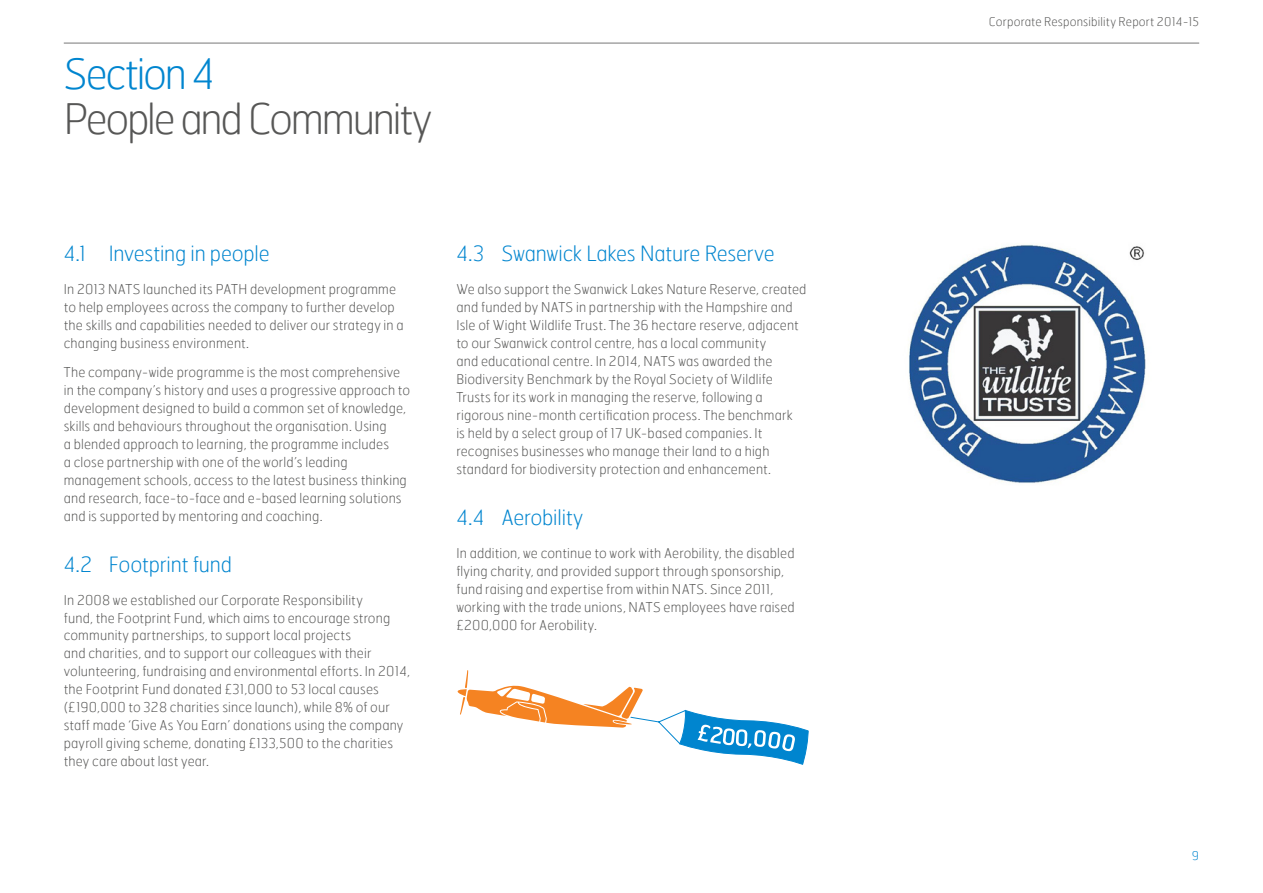
<style>
.page{position:relative;width:1263px;height:893px;background:#fff}
.page>*{position:absolute;margin:0;border:0;box-sizing:border-box;transform-origin:0 0}
.t1{font:100 42px "Hermes";letter-spacing:-.055em;color:#575756}
.t2{font:100 42px "Hermes";letter-spacing:-.055em;color:#0085cf}
.t3{font:100 21px "Hermes";letter-spacing:-.01em;color:#0085cf}
.t4{font:100 13.5px/18px "Hermes";letter-spacing:.01em;color:#575756}
.t5{font:100 12px "Hermes";letter-spacing:.015em;color:#575756}
.t6{font:100 12px "Hermes";color:#0085cf}
</style>
<div class="page">
<hr style="left:64px;top:43px;width:1135px;height:1px;background:#878787">
<img style="left:909px;top:245px;width:237px;height:238px">
<svg style="left:457px;top:670px;width:352px;height:95px"></svg>
<h1 class="t2" style="left:64px;top:47px;width:153px">Section 4</h1>
<h1 class="t1" style="left:64px;top:92px;width:370px">People and Community</h1>
<h2 class="t3" style="left:64px;top:240px;width:207px">4.1 Investing in people</h2>
<p class="t4" style="left:64px;top:280px;width:341px">In 2013 NATS launched its PATH development programme to help employees across the company to further develop the skills and capabilities needed to deliver our strategy in a changing business environment.</p>
<p class="t4" style="left:64px;top:363px;width:348px">The company-wide programme is the most comprehensive in the company’s history and uses a progressive approach to development designed to build a common set of knowledge, skills and behaviours throughout the organisation. Using<br>a blended approach to learning, the programme includes<br>a close partnership with one of the world’s leading management schools, access to the latest business thinking and research, face-to-face and e-based learning solutions and is supported by mentoring and coaching.</p>
<h2 class="t3" style="left:64px;top:551px;width:170px">4.2 Footprint fund</h2>
<p class="t4" style="left:64px;top:590px;width:347px">In 2008 we established our Corporate Responsibility<br>fund, the Footprint Fund, which aims to encourage strong community partnerships, to support local projects<br>and charities, and to support our colleagues with their volunteering, fundraising and environmental efforts. In 2014, the Footprint Fund donated £31,000 to 53 local causes (£190,000 to 328 charities since launch), while 8% of our staff made ‘Give As You Earn’ donations using the company payroll giving scheme, donating £133,500 to the charities they care about last year.</p>
<h2 class="t3" style="left:456px;top:240px;width:320px">4.3 Swanwick Lakes Nature Reserve</h2>
<p class="t4" style="left:456px;top:280px;width:352px">We also support the Swanwick Lakes Nature Reserve, created and funded by NATS in partnership with the Hampshire and Isle of Wight Wildlife Trust. The 36 hectare reserve, adjacent to our Swanwick control centre, has a local community<br>and educational centre. In 2014, NATS was awarded the Biodiversity Benchmark by the Royal Society of Wildlife Trusts for its work in managing the reserve, following a rigorous nine-month certification process. The benchmark<br>is held by a select group of 17 UK-based companies. It recognises businesses who manage their land to a high standard for biodiversity protection and enhancement.</p>
<h2 class="t3" style="left:456px;top:504px;width:128px">4.4 Aerobility</h2>
<p class="t4" style="left:456px;top:544px;width:340px">In addition, we continue to work with Aerobility, the disabled flying charity, and provided support through sponsorship, fund raising and expertise from within NATS. Since 2011, working with the trade unions, NATS employees have raised £200,000 for Aerobility.</p>
<p class="t5" style="left:989px;top:14px;width:212px">Corporate Responsibility Report 2014-15</p>
<p class="t6" style="left:1192px;top:848px;width:9px">9</p>
</div>
